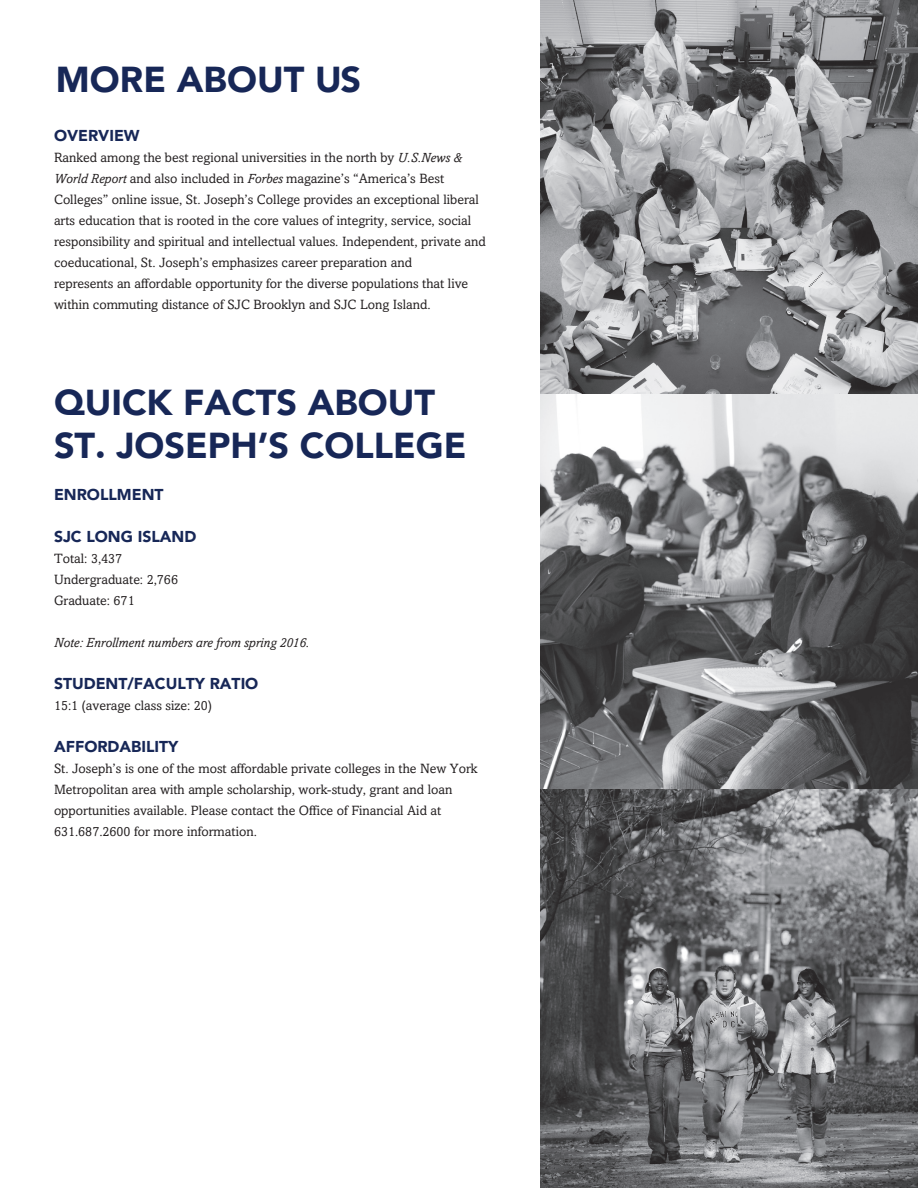
<style>
.page{position:relative;width:918px;height:1188px;background:#fff}
.page>*{position:absolute;margin:0;border:0;box-sizing:border-box;transform-origin:0 0}
.t1{font:900 36px/43.2px "Avenir";color:#172757}
.t2{font:900 15.75px "Avenir";color:#172757}
.t3{font:13.5px/21px "Amasis";color:#231f20}
.t4{font:italic 13.5px "Amasis";color:#231f20}
.s1{font-style:italic}
</style>
<div class="page">
<img style="left:540px;top:0;width:378px;height:1188px">
<h1 class="t1" style="left:56px;top:57px;width:307px">MORE ABOUT US</h1>
<p class="t2" style="left:54px;top:122px;width:87px">OVERVIEW</p>
<p class="t3" style="left:54px;top:147px;width:433px">Ranked among the best regional universities in the north by <span class="s1">U.S.News &amp; World Report</span> and also included in <span class="s1">Forbes</span> magazine’s “America’s Best Colleges” online issue, St. Joseph’s College provides an exceptional liberal arts education that is rooted in the core values of integrity, service, social responsibility and spiritual and intellectual values. Independent, private and coeducational, St. Joseph’s emphasizes career preparation and<br>represents an affordable opportunity for the diverse populations that live within commuting distance of SJC Brooklyn and SJC Long Island.</p>
<h1 class="t1" style="left:54px;top:380px;width:414px">QUICK FACTS ABOUT<br>ST. JOSEPH’S COLLEGE</h1>
<p class="t2" style="left:54px;top:481px;width:111px">ENROLLMENT</p>
<p class="t2" style="left:54px;top:523px;width:144px">SJC LONG ISLAND</p>
<p class="t3" style="left:54px;top:548px;width:126px">Total: 3,437<br>Undergraduate: 2,766<br>Graduate: 671</p>
<p class="t4" style="left:54px;top:635px;width:257px">Note: Enrollment numbers are from spring 2016.</p>
<p class="t2" style="left:54px;top:670px;width:206px">STUDENT/FACULTY RATIO</p>
<p class="t3" style="left:54px;top:695px;width:160px">15:1 (average class size: 20)</p>
<p class="t2" style="left:54px;top:733px;width:126px">AFFORDABILITY</p>
<p class="t3" style="left:54px;top:758px;width:425px">St. Joseph’s is one of the most affordable private colleges in the New York Metropolitan area with ample scholarship, work-study, grant and loan opportunities available. Please contact the Office of Financial Aid at 631.687.2600 for more information.</p>
</div>
